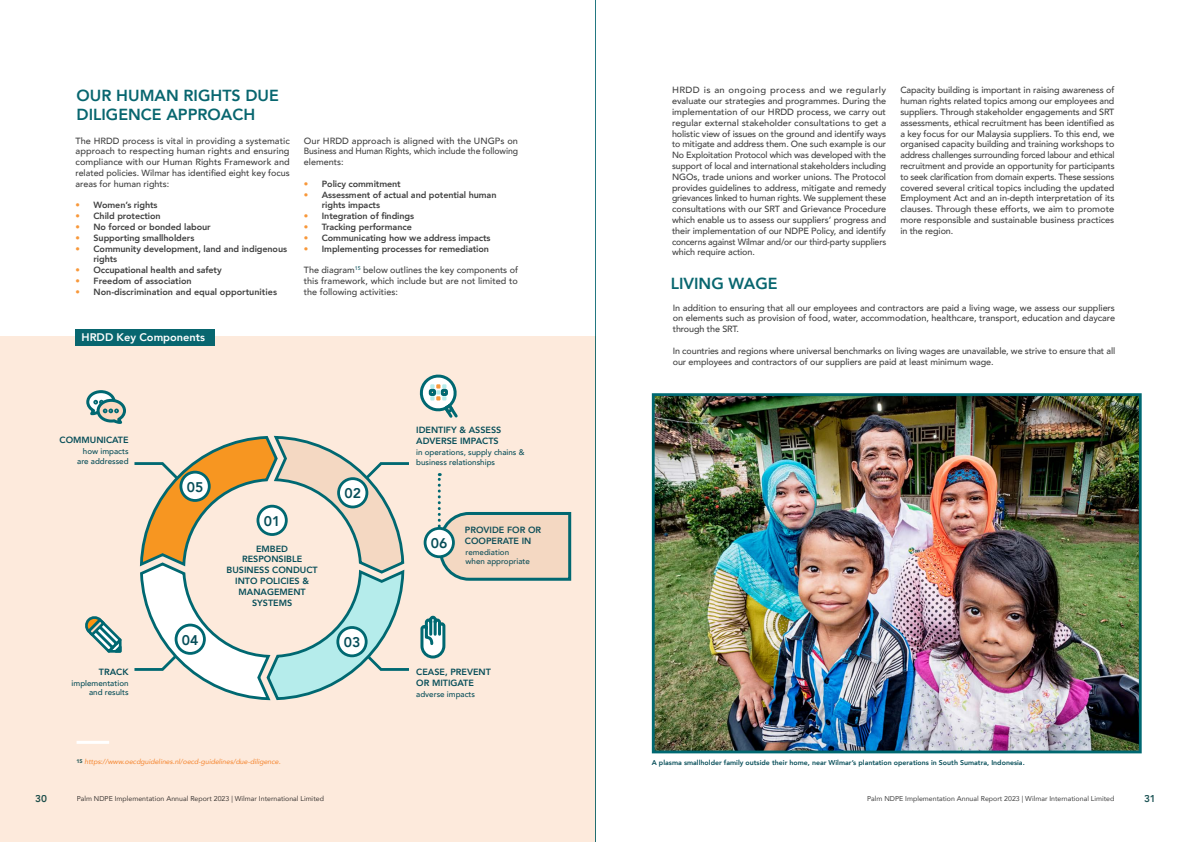
<style>
.page{position:relative;width:1191px;height:842px;background:#fff}
.page>*{position:absolute;margin:0;border:0;box-sizing:border-box;transform-origin:0 0}
.t1{font:800 16px/19.2px "Avenir";color:#08666f}
.t2{font:800 14px "Avenir";color:#074e59}
.t3{font:800 11px "Avenir";color:#fff}
.t4{font:800 10px "Avenir";color:#1d5455}
.t5{font:500 9px/10.8px "Avenir";letter-spacing:-.01em;color:#414141;text-align:justify}
.t6{font:500 9px/10.8px "Avenir";letter-spacing:-.01em;color:#414141;text-align:justify;scale:1.05 1}
.t7{font:800 9px/10.8px "Avenir";letter-spacing:-.01em;color:#414141}
.t8{font:800 9px/10.8px "Avenir";color:#074e59}
.t9{font:800 9px/10.8px "Avenir";color:#0f4f59}
.t10{font:500 8px/9.6px "Avenir";color:#074e59;text-align:right}
.t11{font:500 8px/9.6px "Avenir";color:#0f4f59}
.t12{font:7px "Avenir";color:#414141}
.t13{font:800 7px "Avenir";color:#074e59}
.t14{font:italic 7px "Avenir";color:#f58229}
.t15{font:900 5.2px "Avenir";color:#1d5455}
.s1{color:#f8983a}
</style>
<div class="page">
<div style="left:0;top:336px;width:595px;height:506px;background:#fdeadc"></div>
<img style="left:656px;top:397px;width:481px;height:352px">
<div style="left:652px;top:393px;width:489px;height:360px;border:3px solid #006871"></div>
<svg style="left:134px;top:435px;width:275px;height:266px"></svg>
<hr style="left:77px;top:741px;width:32px;height:3px;background:#fff">
<div style="left:258px;top:506px;width:28px;height:28px;background:#fff;border-radius:50%"></div>
<div style="left:256px;top:505px;width:32px;height:31px;border:3px solid #006871;border-radius:50%"></div>
<div style="left:338px;top:479px;width:29px;height:28px;background:#fff;border-radius:50%"></div>
<div style="left:337px;top:477px;width:31px;height:31px;border:3px solid #006871;border-radius:50%"></div>
<div style="left:338px;top:627px;width:28px;height:29px;background:#fff;border-radius:50%"></div>
<div style="left:336px;top:626px;width:31px;height:31px;border:3px solid #006871;border-radius:50%"></div>
<div style="left:176px;top:625px;width:28px;height:28px;background:#fff;border-radius:50%"></div>
<div style="left:175px;top:624px;width:31px;height:31px;border:3px solid #006871;border-radius:50%"></div>
<div style="left:181px;top:472px;width:28px;height:28px;background:#fff;border-radius:50%"></div>
<div style="left:179px;top:471px;width:32px;height:31px;border:3px solid #006871;border-radius:50%"></div>
<svg style="left:438px;top:473px;width:134px;height:108px"></svg>
<svg style="left:86px;top:390px;width:40px;height:34px"></svg>
<svg style="left:420px;top:374px;width:38px;height:44px"></svg>
<svg style="left:420px;top:615px;width:26px;height:44px"></svg>
<svg style="left:85px;top:616px;width:37px;height:37px"></svg>
<div style="left:76px;top:329px;width:139px;height:16px;background:#08666f"></div>
<div style="left:425px;top:528px;width:28px;height:29px;background:#fff;border-radius:50%"></div>
<div style="left:424px;top:527px;width:31px;height:31px;border:3px solid #006871;border-radius:50%"></div>
<hr style="left:595px;top:0;width:1px;height:842px;background:#056670">
<h1 class="t1" style="left:77px;top:86px;width:204px">OUR HUMAN RIGHTS DUE<br>DILIGENCE APPROACH</h1>
<p class="t5" style="left:76px;top:135px;width:216px">The HRDD process is vital in providing a systematic approach to respecting human rights and ensuring compliance with our Human Rights Framework and related policies. Wilmar has identified eight key focus areas for human rights:</p>
<p class="t7" style="left:76px;top:200px;width:83px"><span class="s1">•</span> Women’s rights</p>
<p class="t7" style="left:76px;top:211px;width:87px"><span class="s1">•</span> Child protection</p>
<p class="t7" style="left:76px;top:222px;width:137px"><span class="s1">•</span> No forced or bonded labour</p>
<p class="t7" style="left:76px;top:232px;width:120px"><span class="s1">•</span> Supporting smallholders</p>
<p class="t7" style="left:94px;top:243px;width:195px;text-indent:-18px"><span class="s1">•</span> Community development, land and indigenous rights</p>
<p class="t7" style="left:76px;top:265px;width:148px"><span class="s1">•</span> Occupational health and safety</p>
<p class="t7" style="left:76px;top:276px;width:118px"><span class="s1">•</span> Freedom of association</p>
<p class="t7" style="left:76px;top:286px;width:203px"><span class="s1">•</span> Non-discrimination and equal opportunities</p>
<p class="t5" style="left:304px;top:135px;width:216px">Our HRDD approach is aligned with the UNGPs on Business and Human Rights, which include the following elements:</p>
<p class="t7" style="left:304px;top:178px;width:98px"><span class="s1">•</span> Policy commitment</p>
<p class="t7" style="left:322px;top:189px;width:176px;text-indent:-18px"><span class="s1">•</span> Assessment of actual and potential human rights impacts</p>
<p class="t7" style="left:304px;top:211px;width:112px"><span class="s1">•</span> Integration of findings</p>
<p class="t7" style="left:304px;top:222px;width:109px"><span class="s1">•</span> Tracking performance</p>
<p class="t7" style="left:304px;top:232px;width:188px"><span class="s1">•</span> Communicating how we address impacts</p>
<p class="t7" style="left:304px;top:243px;width:187px"><span class="s1">•</span> Implementing processes for remediation</p>
<p class="t5" style="left:304px;top:264px;width:216px">The diagram<sup>15</sup> below outlines the key components of this framework, which include but are not limited to the following activities:</p>
<p class="t3" style="left:82px;top:328px;width:125px">HRDD Key Components</p>
<p class="t8" style="left:60px;top:434px;width:70px">COMMUNICATE</p>
<p class="t10" style="left:77px;top:446px;width:53px">how impacts are addressed</p>
<h2 class="t2" style="left:187px;top:476px;width:18px">05</h2>
<h2 class="t2" style="left:344px;top:482px;width:18px">02</h2>
<p class="t8" style="left:416px;top:425px;width:87px">IDENTIFY &amp; ASSESS<br>ADVERSE IMPACTS</p>
<p class="t10" style="left:416px;top:447px;width:110px;text-align:left">in operations, supply chains &amp; business relationships</p>
<h2 class="t2" style="left:264px;top:510px;width:18px">01</h2>
<p class="t8" style="left:226px;top:543px;width:93px;text-align:center">EMBED<br>RESPONSIBLE<br>BUSINESS CONDUCT<br>INTO POLICIES &amp;<br>MANAGEMENT<br>SYSTEMS</p>
<p class="t8" style="left:99px;top:666px;width:31px">TRACK</p>
<p class="t10" style="left:72px;top:678px;width:58px">implementation and results</p>
<h2 class="t2" style="left:182px;top:629px;width:18px">04</h2>
<h2 class="t2" style="left:344px;top:631px;width:18px">03</h2>
<p class="t14" style="left:85px;top:757px;width:198px">https://www.oecdguidelines.nl/oecd-guidelines/due-diligence.</p>
<p class="t15" style="left:76px;top:756px;width:8px">15</p>
<h2 class="t2" style="left:431px;top:532px;width:18px">06</h2>
<p class="t9" style="left:465px;top:524px;width:78px">PROVIDE FOR OR<br>COOPERATE IN</p>
<p class="t11" style="left:465px;top:547px;width:66px">remediation when appropriate</p>
<p class="t8" style="left:416px;top:667px;width:76px">CEASE, PREVENT<br>OR MITIGATE</p>
<p class="t10" style="left:416px;top:689px;width:60px">adverse impacts</p>
<p class="t6" style="left:672px;top:84px;width:205px">HRDD is an ongoing process and we regularly evaluate our strategies and programmes. During the implementation of our HRDD process, we carry out regular external stakeholder consultations to get a holistic view of issues on the ground and identify ways to mitigate and address them. One such example is our No Exploitation Protocol which was developed with the support of local and international stakeholders including NGOs, trade unions and worker unions. The Protocol provides guidelines to address, mitigate and remedy grievances linked to human rights. We supplement these consultations with our SRT and Grievance Procedure which enable us to assess our suppliers’ progress and their implementation of our NDPE Policy, and identify concerns against Wilmar and/or our third-party suppliers which require action.</p>
<p class="t5" style="left:900px;top:84px;width:216px">Capacity building is important in raising awareness of human rights related topics among our employees and suppliers. Through stakeholder engagements and SRT assessments, ethical recruitment has been identified as a key focus for our Malaysia suppliers. To this end, we organised capacity building and training workshops to address challenges surrounding forced labour and ethical recruitment and provide an opportunity for participants to seek clarification from domain experts. These sessions covered several critical topics including the updated Employment Act and an in-depth interpretation of its clauses. Through these efforts, we aim to promote more responsible and sustainable business practices in the region.</p>
<h1 class="t1" style="left:671px;top:274px;width:108px">LIVING WAGE</h1>
<p class="t5" style="left:673px;top:301px;width:444px">In addition to ensuring that all our employees and contractors are paid a living wage, we assess our suppliers on elements such as provision of food, water, accommodation, healthcare, transport, education and daycare through the SRT.</p>
<p class="t5" style="left:673px;top:345px;width:444px">In countries and regions where universal benchmarks on living wages are unavailable, we strive to ensure that all our employees and contractors of our suppliers are paid at least minimum wage.</p>
<p class="t13" style="left:652px;top:757px;width:374px">A plasma smallholder family outside their home, near Wilmar’s plantation operations in South Sumatra, Indonesia.</p>
<p class="t4" style="left:35px;top:791px;width:13px">30</p>
<p class="t12" style="left:77px;top:793px;width:249px">Palm NDPE Implementation Annual Report 2023 | Wilmar International Limited</p>
<p class="t12" style="left:867px;top:793px;width:249px">Palm NDPE Implementation Annual Report 2023 | Wilmar International Limited</p>
<p class="t4" style="left:1144px;top:791px;width:13px">31</p>
</div>
